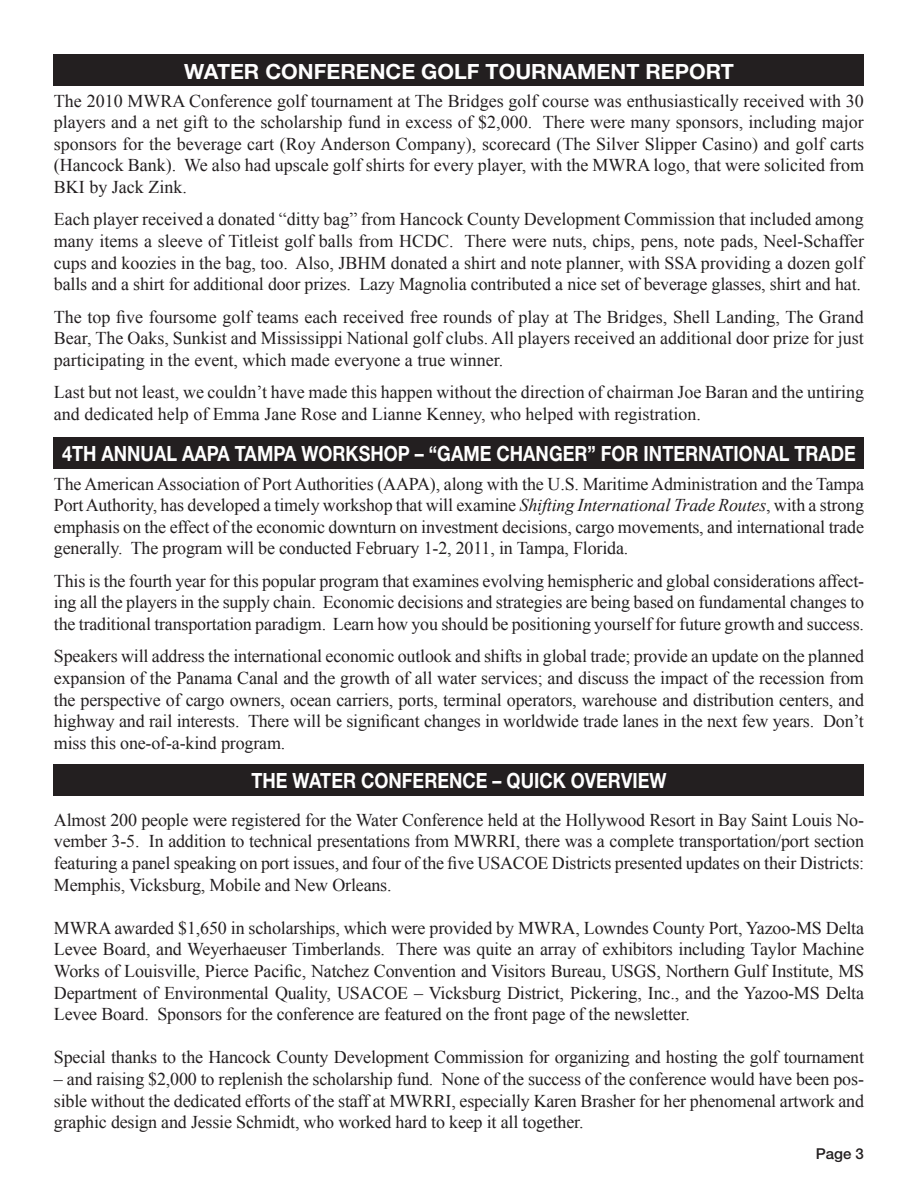
<style>
.page{position:relative;width:918px;height:1188px;background:#fff}
.page>*{position:absolute;margin:0;border:0;box-sizing:border-box;transform-origin:0 0}
.t1{font:700 21px "Helvetica Neue";color:#fff;scale:.86 1}
.t2{font:700 21px "Helvetica Neue";color:#fff}
.t3{font:18px/21.6px "Times New Roman";letter-spacing:-.01em;color:#231f20;text-align:justify}
.t4{font:500 15px "Helvetica Neue";color:#231f20}
.s1{font-style:italic}
</style>
<div class="page">
<div style="left:54px;top:437px;width:810px;height:31px;background:#231f20"></div>
<div style="left:54px;top:54px;width:810px;height:31px;background:#231f20"></div>
<div style="left:54px;top:764px;width:810px;height:31px;background:#231f20"></div>
<p class="t2" style="left:184px;top:59px;width:551px">WATER CONFERENCE GOLF TOURNAMENT REPORT</p>
<p class="t3" style="left:54px;top:90px;width:812px">The 2010 MWRA Conference golf tournament at The Bridges golf course was enthusiastically received with 30 players and a net gift to the scholarship fund in excess of $2,000. There were many sponsors, including major sponsors for the beverage cart (Roy Anderson Company), scorecard (The Silver Slipper Casino) and golf carts (Hancock Bank). We also had upscale golf shirts for every player, with the MWRA logo, that were solicited from BKI by Jack Zink.</p>
<p class="t3" style="left:54px;top:208px;width:812px">Each player received a donated “ditty bag” from Hancock County Development Commission that included among many items a sleeve of Titleist golf balls from HCDC. There were nuts, chips, pens, note pads, Neel-Schaffer cups and koozies in the bag, too. Also, JBHM donated a shirt and note planner, with SSA providing a dozen golf balls and a shirt for additional door prizes. Lazy Magnolia contributed a nice set of beverage glasses, shirt and hat.</p>
<p class="t3" style="left:54px;top:306px;width:812px">The top five foursome golf teams each received free rounds of play at The Bridges, Shell Landing, The Grand Bear, The Oaks, Sunkist and Mississippi National golf clubs. All players received an additional door prize for just participating in the event, which made everyone a true winner.</p>
<p class="t3" style="left:54px;top:381px;width:812px">Last but not least, we couldn’t have made this happen without the direction of chairman Joe Baran and the untiring and dedicated help of Emma Jane Rose and Lianne Kenney, who helped with registration.</p>
<p class="t1" style="left:62px;top:441px;width:925px">4TH ANNUAL AAPA TAMPA WORKSHOP – “GAME CHANGER” FOR INTERNATIONAL TRADE</p>
<p class="t3" style="left:54px;top:473px;width:812px">The American Association of Port Authorities (AAPA), along with the U.S. Maritime Administration and the Tampa Port Authority, has developed a timely workshop that will examine <span class="s1">Shifting International Trade Routes</span>, with a strong emphasis on the effect of the economic downturn on investment decisions, cargo movements, and international trade generally. The program will be conducted February 1-2, 2011, in Tampa, Florida.</p>
<p class="t3" style="left:54px;top:570px;width:812px">This is the fourth year for this popular program that examines evolving hemispheric and global considerations affect&shy;ing all the players in the supply chain. Economic decisions and strategies are being based on fundamental changes to the traditional transportation paradigm. Learn how you should be positioning yourself for future growth and success.</p>
<p class="t3" style="left:54px;top:645px;width:812px">Speakers will address the international economic outlook and shifts in global trade; provide an update on the planned expansion of the Panama Canal and the growth of all water services; and discuss the impact of the recession from the perspective of cargo owners, ocean carriers, ports, terminal operators, warehouse and distribution centers, and highway and rail interests. There will be significant changes in worldwide trade lanes in the next few years. Don’t miss this one-of-a-kind program.</p>
<p class="t1" style="left:251px;top:768px;width:484px">THE WATER CONFERENCE – QUICK OVERVIEW</p>
<p class="t3" style="left:54px;top:809px;width:812px">Almost 200 people were registered for the Water Conference held at the Hollywood Resort in Bay Saint Louis No&shy;vember 3-5. In addition to technical presentations from MWRRI, there was a complete transportation/port section featuring a panel speaking on port issues, and four of the five USACOE Districts presented updates on their Districts:<br>Memphis, Vicksburg, Mobile and New Orleans.</p>
<p class="t3" style="left:54px;top:917px;width:812px">MWRA awarded $1,650 in scholarships, which were provided by MWRA, Lowndes County Port, Yazoo-MS Delta Levee Board, and Weyerhaeuser Timberlands. There was quite an array of exhibitors including Taylor Machine Works of Louisville, Pierce Pacific, Natchez Convention and Visitors Bureau, USGS, Northern Gulf Institute, MS Department of Environmental Quality, USACOE – Vicksburg District, Pickering, Inc., and the Yazoo-MS Delta Levee Board. Sponsors for the conference are featured on the front page of the newsletter.</p>
<p class="t3" style="left:54px;top:1046px;width:812px">Special thanks to the Hancock County Development Commission for organizing and hosting the golf tournament</p>
<p class="t3" style="left:54px;top:1068px;width:812px">– and raising $2,000 to replenish the scholarship fund. None of the success of the conference would have been pos&shy;sible without the dedicated efforts of the staff at MWRRI, especially Karen Brasher for her phenomenal artwork and graphic design and Jessie Schmidt, who worked hard to keep it all together.</p>
<p class="t4" style="left:816px;top:1144px;width:50px">Page 3</p>
</div>
